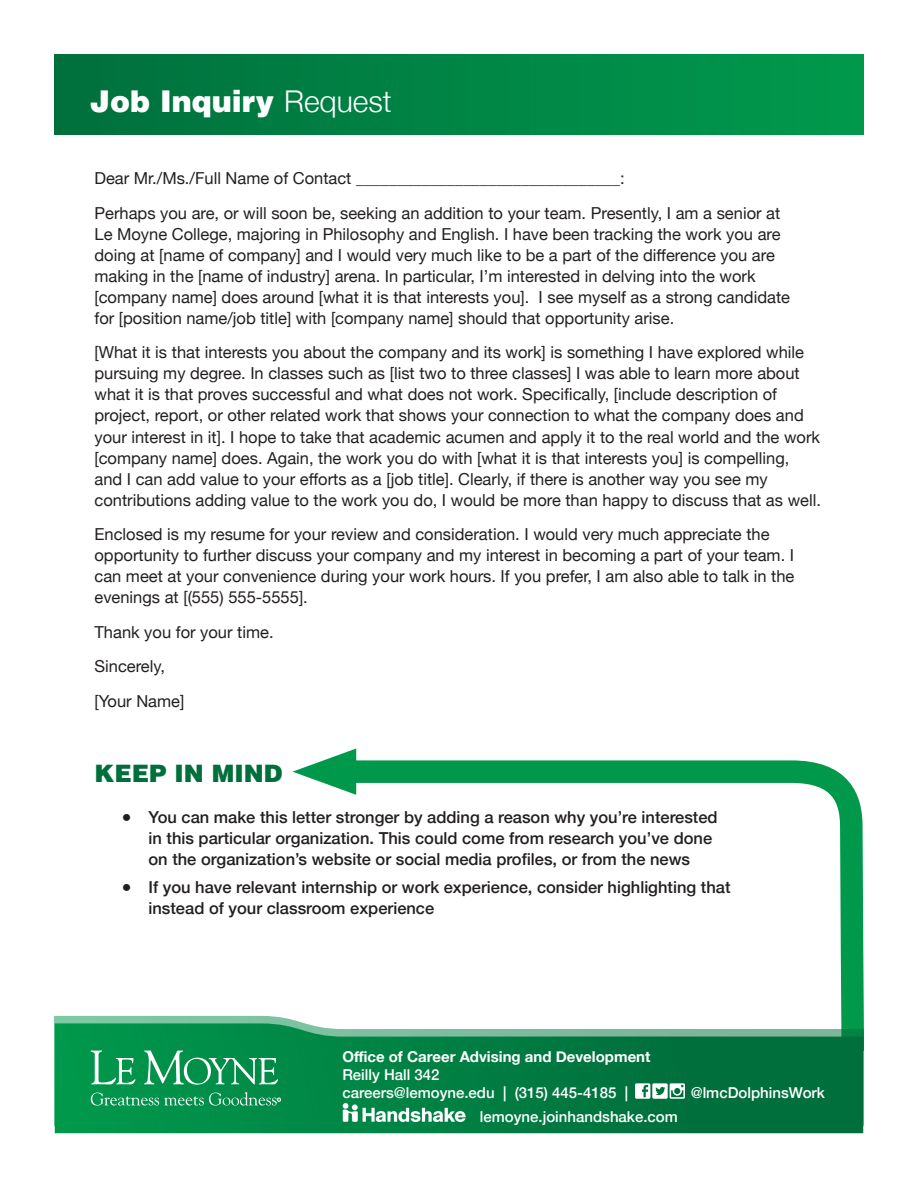
<style>
.page{position:relative;width:918px;height:1188px;background:#fff}
.page>*{position:absolute;margin:0;border:0;box-sizing:border-box;transform-origin:0 0}
.t1{font:900 30px "Helvetica";color:#fff}
.t2{font:900 24px "Helvetica";color:#006f3c}
.t3{font:16.5px/21px "Helvetica Neue";color:#231f20}
.t4{font:500 16.5px/21px "Helvetica Neue";color:#231f20}
.t5{font:500 15px/18px "Helvetica Neue";color:#fff}
.t6{font:700 15px "Helvetica Neue";color:#fff}
.s1{font-family:"Helvetica Neue";font-weight:300}
</style>
<div class="page">
<svg style="left:356px;top:749px;width:509px;height:302px"></svg>
<svg style="left:293px;top:749px;width:63px;height:46px"></svg>
<div style="left:54px;top:54px;width:810px;height:81px;background:linear-gradient(to right,#00703d,#00994c)"></div>
<svg style="left:54px;top:1016px;width:810px;height:110px"></svg>
<svg style="left:55px;top:1023px;width:808px;height:110px;background:#12874f"></svg>
<svg style="left:91px;top:1050px;width:44px;height:35px"></svg>
<svg style="left:144px;top:1050px;width:134px;height:35px;background:#37a770"></svg>
<svg style="left:91px;top:1092px;width:190px;height:14px;background:#2da469"></svg>
<svg style="left:635px;top:1083px;width:50px;height:16px"></svg>
<img style="left:334px;top:1095px;width:136px;height:36px">
<h1 class="t1" style="left:90px;top:82px;width:303px">Job Inquiry <span class="s1">Request</span></h1>
<p class="t3" style="left:94px;top:162px;width:687px;line-height:34.5px">Dear Mr./Ms./Full Name of Contact ________________________________:<br>Perhaps you are, or will soon be, seeking an addition to your team. Presently, I am a senior at</p>
<p class="t3" style="left:94px;top:225px;width:697px">Le Moyne College, majoring in Philosophy and English. I have been tracking the work you are doing at [name of company] and I would very much like to be a part of the difference you are making in the [name of industry] arena. In particular, I’m interested in delving into the work [company name] does around [what it is that interests you]. I see myself as a strong candidate for [position name/job title] with [company name] should that opportunity arise.</p>
<p class="t3" style="left:94px;top:343px;width:728px">[What it is that interests you about the company and its work] is something I have explored while pursuing my degree. In classes such as [list two to three classes] I was able to learn more about what it is that proves successful and what does not work. Specifically, [include description of project, report, or other related work that shows your connection to what the company does and your interest in it]. I hope to take that academic acumen and apply it to the real world and the work [company name] does. Again, the work you do with [what it is that interests you] is compelling, and I can add value to your efforts as a [job title]. Clearly, if there is another way you see my contributions adding value to the work you do, I would be more than happy to discuss that as well.</p>
<p class="t3" style="left:94px;top:525px;width:701px">Enclosed is my resume for your review and consideration. I would very much appreciate the opportunity to further discuss your company and my interest in becoming a part of your team. I can meet at your convenience during your work hours. If you prefer, I am also able to talk in the evenings at [(555) 555-5555].</p>
<p class="t3" style="left:94px;top:615px;width:181px;line-height:34.5px">Thank you for your time.<br>Sincerely,<br>[Your Name]</p>
<h2 class="t2" style="left:94px;top:758px;width:189px">KEEP IN MIND</h2>
<p class="t4" style="left:148px;top:806px;width:571px;text-indent:-27px">● You can make this letter stronger by adding a reason why you’re interested in this particular organization. This could come from research you’ve done on the organization’s website or social media profiles, or from the news</p>
<p class="t4" style="left:148px;top:876px;width:584px;text-indent:-27px">● If you have relevant internship or work experience, consider highlighting that instead of your classroom experience</p>
<p class="t6" style="left:342px;top:1045px;width:310px">Office of Career Advising and Development</p>
<p class="t5" style="left:342px;top:1064px;width:287px">Reilly Hall 342<br>careers@lemoyne.edu | (315) 445-4185 |</p>
<p class="t5" style="left:480px;top:1106px;width:199px">lemoyne.joinhandshake.com</p>
<p class="t5" style="left:691px;top:1082px;width:136px">@lmcDolphinsWork</p>
</div>
